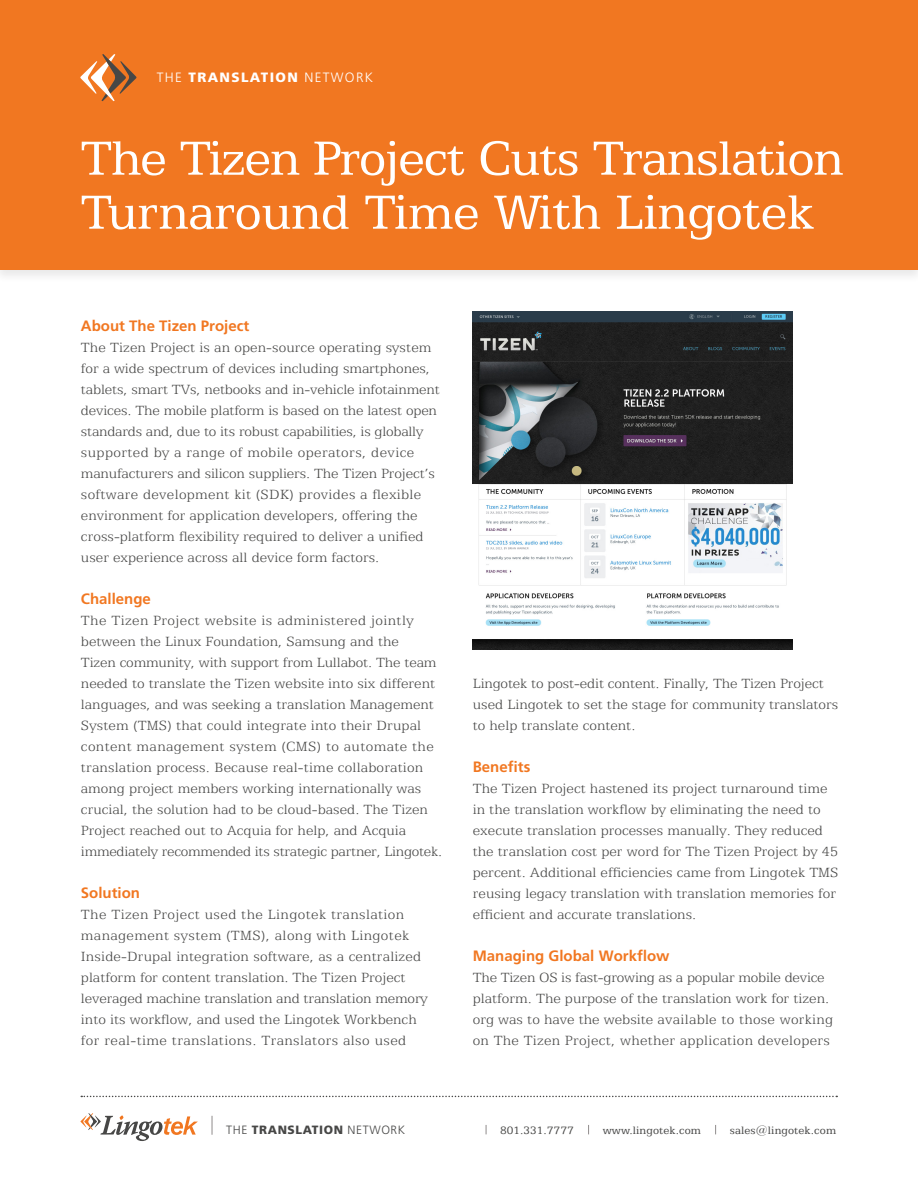
<style>
.page{position:relative;width:918px;height:1188px;background:#fff}
.page>*{position:absolute;margin:0;border:0;box-sizing:border-box;transform-origin:0 0}
.t1{font:54px/54px "Egyptian 505 BT";letter-spacing:-.025em;color:#fff}
.t2{font:300 15px/21px "Egyptian 505 BT";color:#474746}
.t3{font:700 15px "Frutiger LT Std";color:#f17721}
.t4{font:900 13.5px "Frutiger LT Std";letter-spacing:.1em;color:#fff}
.t5{font:12px "Egyptian 505 BT";letter-spacing:.01em;color:#474746}
.t6{font:900 12px "Frutiger LT Std";letter-spacing:.05em;color:#474746}
.s1{font-weight:300}
</style>
<div class="page">
<div style="left:0;top:0;width:918px;height:284px;background:#f6f6f6"></div>
<div style="left:0;top:0;width:918px;height:270px;background:#f17721"></div>
<svg style="left:80px;top:54px;width:57px;height:47px"></svg>
<svg style="left:81px;top:1096px;width:756px;height:1px"></svg>
<svg style="left:80px;top:1113px;width:118px;height:28px"></svg>
<svg style="left:212px;top:1116px;width:1px;height:19px"></svg>
<img style="left:472px;top:311px;width:321px;height:338px">
<p class="t4" style="left:157px;top:69px;width:218px"><span class="s1">THE</span> TRANSLATION <span class="s1">NETWORK</span></p>
<p class="t1" style="left:80px;top:130px;width:765px">The Tizen Project Cuts Translation<br>Turnaround Time With Lingotek</p>
<p class="t3" style="left:81px;top:317px;width:170px">About The Tizen Project</p>
<p class="t2" style="left:81px;top:337px;width:360px">The Tizen Project is an open-source operating system for a wide spectrum of devices including smartphones, tablets, smart TVs, netbooks and in-vehicle infotainment devices. The mobile platform is based on the latest open standards and, due to its robust capabilities, is globally supported by a range of mobile operators, device manufacturers and silicon suppliers. The Tizen Project’s software development kit (SDK) provides a flexible environment for application developers, offering the cross-platform flexibility required to deliver a unified user experience across all device form factors.</p>
<p class="t3" style="left:81px;top:590px;width:72px">Challenge</p>
<p class="t2" style="left:81px;top:610px;width:363px">The Tizen Project website is administered jointly between the Linux Foundation, Samsung and the<br>Tizen community, with support from Lullabot. The team needed to translate the Tizen website into six different languages, and was seeking a translation Management System (TMS) that could integrate into their Drupal content management system (CMS) to automate the translation process. Because real-time collaboration among project members working internationally was crucial, the solution had to be cloud-based. The Tizen Project reached out to Acquia for help, and Acquia immediately recommended its strategic partner, Lingotek.</p>
<p class="t3" style="left:81px;top:884px;width:61px">Solution</p>
<p class="t2" style="left:81px;top:904px;width:348px">The Tizen Project used the Lingotek translation management system (TMS), along with Lingotek Inside-Drupal integration software, as a centralized platform for content translation. The Tizen Project leveraged machine translation and translation memory into its workflow, and used the Lingotek Workbench for real-time translations. Translators also used</p>
<p class="t2" style="left:473px;top:673px;width:367px">Lingotek to post-edit content. Finally, The Tizen Project used Lingotek to set the stage for community translators to help translate content.</p>
<p class="t3" style="left:473px;top:758px;width:59px">Benefits</p>
<p class="t2" style="left:473px;top:778px;width:367px">The Tizen Project hastened its project turnaround time in the translation workflow by eliminating the need to execute translation processes manually. They reduced the translation cost per word for The Tizen Project by 45 percent. Additional efficiencies came from Lingotek TMS reusing legacy translation with translation memories for efficient and accurate translations.</p>
<p class="t3" style="left:473px;top:947px;width:198px">Managing Global Workflow</p>
<p class="t2" style="left:473px;top:967px;width:362px">The Tizen OS is fast-growing as a popular mobile device platform. The purpose of the translation work for tizen. org was to have the website available to those working on The Tizen Project, whether application developers</p>
<p class="t6" style="left:226px;top:1123px;width:181px"><span class="s1">THE</span> TRANSLATION <span class="s1">NETWORK</span></p>
<p class="t5" style="left:500px;top:1123px;width:75px">801.331.7777</p>
<p class="t5" style="left:603px;top:1123px;width:100px">www.lingotek.com</p>
<p class="t5" style="left:730px;top:1123px;width:108px">sales@lingotek.com</p>
</div>
